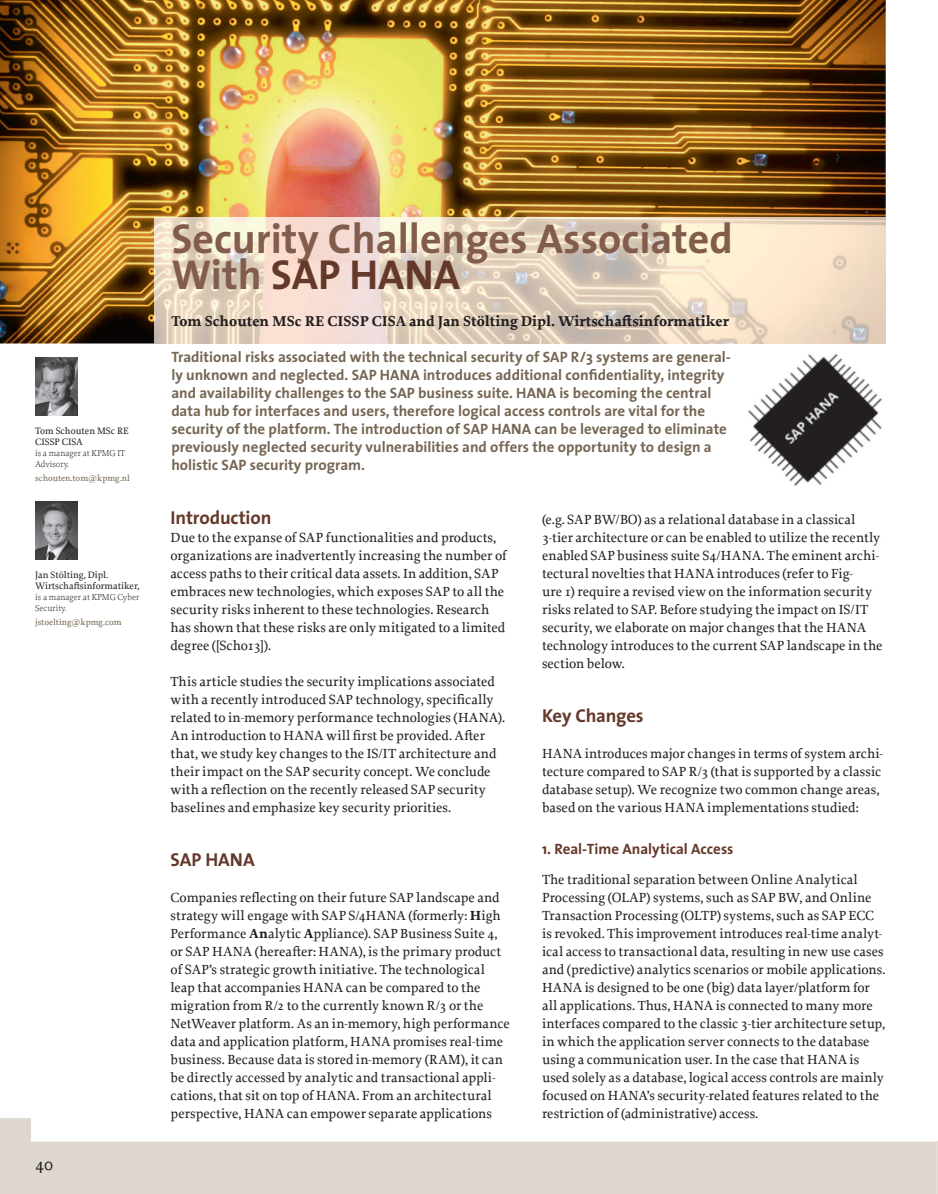
<style>
.page{position:relative;width:938px;height:1194px;background:#fff}
.page>*{position:absolute;margin:0;border:0;box-sizing:border-box;transform-origin:0 0}
.t1{font:700 42px/36px "The Sans";color:#825c4d}
.t2{font:700 18.75px "The Sans";letter-spacing:-.01em;color:#64392a}
.t3{font:500 18px "Proforma";color:#231f20}
.t4{font:700 15px/18px "The Sans";color:#766654}
.t5{font:700 15px "Proforma";color:#231f20}
.t6{font:700 15px "The Sans";color:#64392a}
.t7{font:500 13.8px/18px "Proforma";color:#231f20}
.t8{font:500 9.75px/11.7px "Proforma";color:#231f20}
.t9{font:300 9px/10.8px "Proforma";color:#231f20}
.t10{font:500 9px "Proforma";color:#766654}
.s1{color:#64392a}
.s2{font-weight:700}
</style>
<div class="page">
<hr style="left:937px;top:1141px;width:1px;height:52px;background:#ddd7d0">
<svg style="left:0;top:1118px;width:937px;height:75px;fill:#ddd7d0"></svg>
<img style="left:0;top:0;width:886px;height:343px">
<svg style="left:154px;top:343px;width:732px;height:1px"></svg>
<img style="left:154px;top:217px;width:732px;height:126px">
<img style="left:35px;top:357px;width:42px;height:58px">
<img style="left:35px;top:501px;width:43px;height:58px">
<img style="left:748px;top:353px;width:135px;height:133px">
<p class="t8" style="left:35px;top:424px;width:95px">Tom Schouten MSc RE<br>CISSP CISA</p>
<p class="t9" style="left:35px;top:447px;width:92px">is a manager at KPMG IT<br>Advisory.</p>
<p class="t10" style="left:35px;top:472px;width:96px">schouten.tom@kpmg.nl</p>
<p class="t8" style="left:35px;top:568px;width:106px">Jan Stölting, Dipl.<br>Wirtschaftsinformatiker,</p>
<p class="t9" style="left:35px;top:591px;width:106px">is a manager at KPMG Cyber<br>Security.</p>
<p class="t10" style="left:35px;top:616px;width:88px">jstoelting@kpmg.com</p>
<h3 class="t3" style="left:35px;top:1152px;width:19px">40</h3>
<h1 class="t1" style="left:171px;top:220px;width:563px">Security Challenges Associated<br>With <span class="s1">SAP HANA</span></h1>
<p class="t5" style="left:171px;top:311px;width:559px">Tom Schouten MSc RE CISSP CISA and Jan Stölting Dipl. Wirtschaftsinformatiker</p>
<p class="t4" style="left:171px;top:347px;width:561px">Traditional risks associated with the technical security of SAP R/3 systems are general&shy;ly unknown and neglected. SAP HANA introduces additional confidentiality, integrity and availability challenges to the SAP business suite. HANA is becoming the central data hub for interfaces and users, therefore logical access controls are vital for the security of the platform. The introduction of SAP HANA can be leveraged to eliminate previously neglected security vulnerabilities and offers the opportunity to design a holistic SAP security program.</p>
<h2 class="t2" style="left:171px;top:501px;width:102px">Introduction</h2>
<p class="t7" style="left:171px;top:528px;width:338px">Due to the expanse of SAP functionalities and products, organizations are inadvertently increasing the number of access paths to their critical data assets. In addition, SAP embraces new technologies, which exposes SAP to all the security risks inherent to these technologies. Research has shown that these risks are only mitigated to a limited degree ( [Scho13] ).</p>
<p class="t7" style="left:171px;top:672px;width:336px">This article studies the security implications associated with a recently introduced SAP technology, specifically related to in-memory performance technologies (HANA).<br>An introduction to HANA will first be provided. After that, we study key changes to the IS/IT architecture and their impact on the SAP security concept. We conclude with a reflection on the recently released SAP security baselines and emphasize key security priorities.</p>
<h2 class="t2" style="left:171px;top:843px;width:86px">SAP HANA</h2>
<p class="t7" style="left:171px;top:888px;width:341px">Companies reflecting on their future SAP landscape and strategy will engage with SAP S/4HANA (formerly: <span class="s2">H</span> igh Performance <span class="s2">An</span> alytic <span class="s2">A</span> ppliance). SAP Business Suite 4, or SAP HANA (hereafter: HANA), is the primary product of SAP’s strategic growth initiative. The technological leap that accompanies HANA can be compared to the migration from R/2 to the currently known R/3 or the NetWeaver platform. As an in-memory, high performance data and application platform, HANA promises real-time business. Because data is stored in-memory (RAM), it can be directly accessed by analytic and transactional appli&shy;cations, that sit on top of HANA. From an architectural perspective, HANA can empower separate applications</p>
<p class="t7" style="left:542px;top:510px;width:342px">(e.g. SAP BW/BO) as a relational database in a classical 3-tier architecture or can be enabled to utilize the recently enabled SAP business suite S4/HANA. The eminent archi&shy;tectural novelties that HANA introduces (refer to Fig-<br>ure 1) require a revised view on the information security risks related to SAP. Before studying the impact on IS/IT security, we elaborate on major changes that the HANA technology introduces to the current SAP landscape in the section below.</p>
<h2 class="t2" style="left:542px;top:699px;width:103px">Key Changes</h2>
<p class="t7" style="left:542px;top:744px;width:343px">HANA introduces major changes in terms of system archi&shy;tecture compared to SAP R/3 (that is supported by a classic database setup). We recognize two common change areas, based on the various HANA implementations studied:</p>
<p class="t6" style="left:542px;top:836px;width:193px">1. Real-Time Analytical Access</p>
<p class="t7" style="left:542px;top:870px;width:345px">The traditional separation between Online Analytical Processing (OLAP) systems, such as SAP BW, and Online Transaction Processing (OLTP) systems, such as SAP ECC is revoked. This improvement introduces real-time analyt&shy;ical access to transactional data, resulting in new use cases and (predictive) analytics scenarios or mobile applications.<br>HANA is designed to be one (big) data layer/platform for all applications. Thus, HANA is connected to many more interfaces compared to the classic 3-tier architecture setup, in which the application server connects to the database using a communication user. In the case that HANA is used solely as a database, logical access controls are mainly focused on HANA’s security-related features related to the restriction of (administrative) access.</p>
</div>
